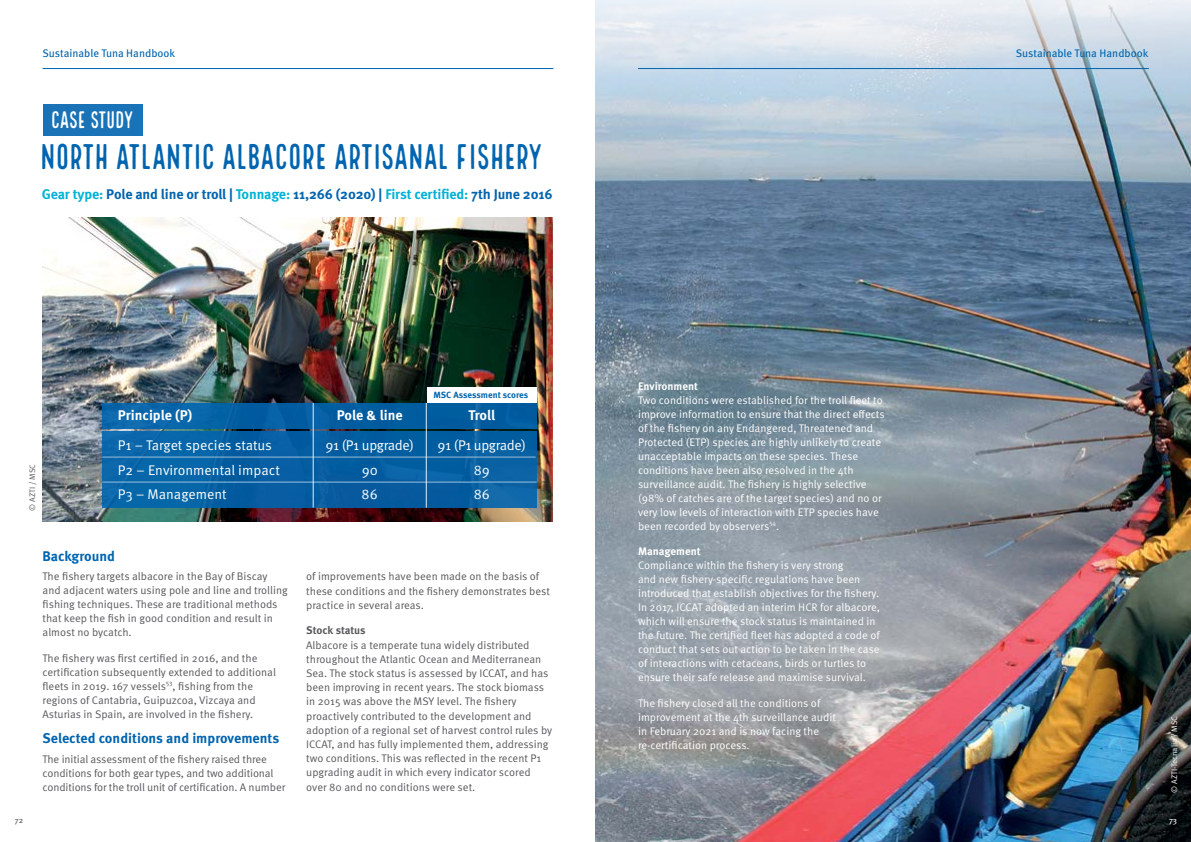
<style>
.page{position:relative;width:1191px;height:842px;background:#fff}
.page>*{position:absolute;margin:0;border:0;box-sizing:border-box;transform-origin:0 0}
.t1{font:35px "Local Brewery Four";letter-spacing:-.035em;color:#0064af}
.t2{font:23.4px "Local Brewery Four";letter-spacing:-.055em;color:#fff}
.t3{font:700 14px "Meta Pro";letter-spacing:-.01em;color:#0064af}
.t4{font:14px/24.4px "Meta Pro";letter-spacing:-.005em;color:#fff}
.t5{font:700 14px "Meta Pro";letter-spacing:-.005em;color:#fff}
.t6{font:14px "Meta Pro";letter-spacing:-.025em;color:#fff}
.t7{font:11px/14.2px "Meta Pro";color:#58595b}
.t8{font:11px/14px "Meta Pro";color:#fff}
.t9{font:11px "Meta Pro";color:#0064af}
.t10{font:700 11px "Meta Pro";color:#fff}
.t11{font:700 11px "Meta Pro";letter-spacing:-.005em;color:#58595b}
.t12{font:700 9px "Meta Pro";color:#0064af}
.t13{font:8px "Meta Pro";color:#fff}
.t14{font:8px "Meta Pro";color:#58595b}
.t15{font:8px "Meta Pro";color:#58595b}
.t16{font:8px "Meta Pro";color:#fff}
.s1{color:#00b2d7}
</style>
<div class="page">
<img style="left:595px;top:128px;width:596px;height:714px">
<svg style="left:595px;top:0;width:596px;height:128px;background:#cbdae6"></svg>
<img style="left:43px;top:217px;width:510px;height:305px">
<hr style="left:43px;top:68px;width:510px;height:1px;background:#0064af">
<hr style="left:638px;top:68px;width:510px;height:1px;background:#0064af">
<div style="left:43px;top:104px;width:99px;height:32px;background:#1a73b7"></div>
<div style="left:102px;top:403px;width:435px;height:25px;background:linear-gradient(to right,#0b66ab,#005a9c)"></div>
<div style="left:102px;top:432px;width:435px;height:25px;background:#045ea1"></div>
<div style="left:102px;top:457px;width:435px;height:25px;background:#0760a4"></div>
<div style="left:102px;top:482px;width:435px;height:26px;background:linear-gradient(to right,#0562a6,#0b5da0)"></div>
<hr style="left:313px;top:403px;width:1px;height:105px;background:#fff">
<hr style="left:102px;top:457px;width:433px;height:1px;background:#fff">
<hr style="left:102px;top:482px;width:435px;height:1px;background:#fff">
<hr style="left:426px;top:403px;width:1px;height:105px;background:#fff">
<div style="left:427px;top:387px;width:110px;height:16px;background:#fff"></div>
<p class="t9" style="left:43px;top:46px;width:134px">Sustainable Tuna Handbook</p>
<p class="t9" style="left:1015px;top:46px;width:134px">Sustainable Tuna Handbook</p>
<h2 class="t2" style="left:51px;top:107px;width:85px">CASE STUDY</h2>
<h1 class="t1" style="left:40px;top:138px;width:504px">NORTH ATLANTIC ALBACORE ARTISANAL FISHERY</h1>
<p class="t3" style="left:42px;top:185px;width:512px"><span class="s1">Gear type:</span> Pole and line or troll | <span class="s1">Tonnage:</span> 11,266 (2020) | <span class="s1">First certified:</span> 7th June 2016</p>
<p class="t14" style="left:27px;top:511px;width:48px;rotate:-90deg">© AZTI / MSC</p>
<p class="t12" style="left:433px;top:389px;width:96px">MSC Assessment scores</p>
<p class="t5" style="left:118px;top:406px;width:76px">Principle (P)</p>
<p class="t5" style="left:337px;top:406px;width:68px">Pole &amp; line</p>
<p class="t4" style="left:118px;top:433px;width:156px">P1 – Target species status</p>
<p class="t6" style="left:325px;top:436px;width:90px">91 (P1 upgrade)</p>
<p class="t6" style="left:437px;top:436px;width:90px">91 (P1 upgrade)</p>
<p class="t4" style="left:118px;top:458px;width:163px">P2 – Environmental impact</p>
<p class="t4" style="left:362px;top:458px;width:18px">90</p>
<p class="t4" style="left:118px;top:483px;width:110px">P3 – Management</p>
<p class="t4" style="left:362px;top:483px;width:18px">86</p>
<p class="t5" style="left:468px;top:406px;width:28px">Troll</p>
<p class="t4" style="left:474px;top:458px;width:18px">89<br>86</p>
<p class="t15" style="left:15px;top:815px;width:10px">72</p>
<p class="t3" style="left:43px;top:547px;width:74px">Background</p>
<p class="t7" style="left:43px;top:570px;width:247px">The fishery targets albacore in the Bay of Biscay and adjacent waters using pole and line and trolling fishing techniques. These are traditional methods that keep the fish in good condition and result in almost no bycatch.</p>
<p class="t7" style="left:43px;top:651px;width:235px">The fishery was first certified in 2016, and the certification subsequently extended to additional fleets in 2019. 167 vessels<sup>53</sup>, fishing from the regions of Cantabria, Guipuzcoa, Vizcaya and Asturias in Spain, are involved in the fishery.</p>
<p class="t3" style="left:43px;top:729px;width:238px">Selected conditions and improvements</p>
<p class="t7" style="left:43px;top:752px;width:244px">The initial assessment of the fishery raised three conditions for both gear types, and two additional conditions for the troll unit of certification. A number</p>
<p class="t7" style="left:306px;top:570px;width:245px">of improvements have been made on the basis of these conditions and the fishery demonstrates best practice in several areas.</p>
<p class="t11" style="left:306px;top:624px;width:61px">Stock status</p>
<p class="t7" style="left:306px;top:638px;width:247px">Albacore is a temperate tuna widely distributed throughout the Atlantic Ocean and Mediterranean Sea. The stock status is assessed by ICCAT, and has been improving in recent years. The stock biomass in 2015 was above the MSY level. The fishery proactively contributed to the development and adoption of a regional set of harvest control rules by ICCAT, and has fully implemented them, addressing two conditions. This was reflected in the recent P1 upgrading audit in which every indicator scored over 80 and no conditions were set.</p>
<p class="t10" style="left:638px;top:379px;width:62px">Environment</p>
<p class="t8" style="left:638px;top:393px;width:248px">Two conditions were established for the troll fleet to improve information to ensure that the direct effects of the fishery on any Endangered, Threatened and Protected (ETP) species are highly unlikely to create unacceptable impacts on these species. These conditions have been also resolved in the 4th surveillance audit. The fishery is highly selective (98% of catches are of the target species) and no or very low levels of interaction with ETP species have been recorded by observers<sup>54</sup>.</p>
<p class="t10" style="left:638px;top:544px;width:64px">Management</p>
<p class="t8" style="left:638px;top:559px;width:243px">Compliance within the fishery is very strong<br>and new fishery-specific regulations have been introduced that establish objectives for the fishery.<br>In 2017, ICCAT adopted an interim HCR for albacore, which will ensure the stock status is maintained in the future. The certified fleet has adopted a code of conduct that sets out action to be taken in the case of interactions with cetaceans, birds or turtles to ensure their safe release and maximise survival.</p>
<p class="t8" style="left:638px;top:696px;width:199px">The fishery closed all the conditions of improvement at the 4th surveillance audit in February 2021 and is now facing the re-certification process.</p>
<p class="t13" style="left:1169px;top:793px;width:78px;rotate:-90deg">© AZTI-Tecnalia / MSC</p>
<p class="t16" style="left:1169px;top:815px;width:10px">73</p>
</div>
